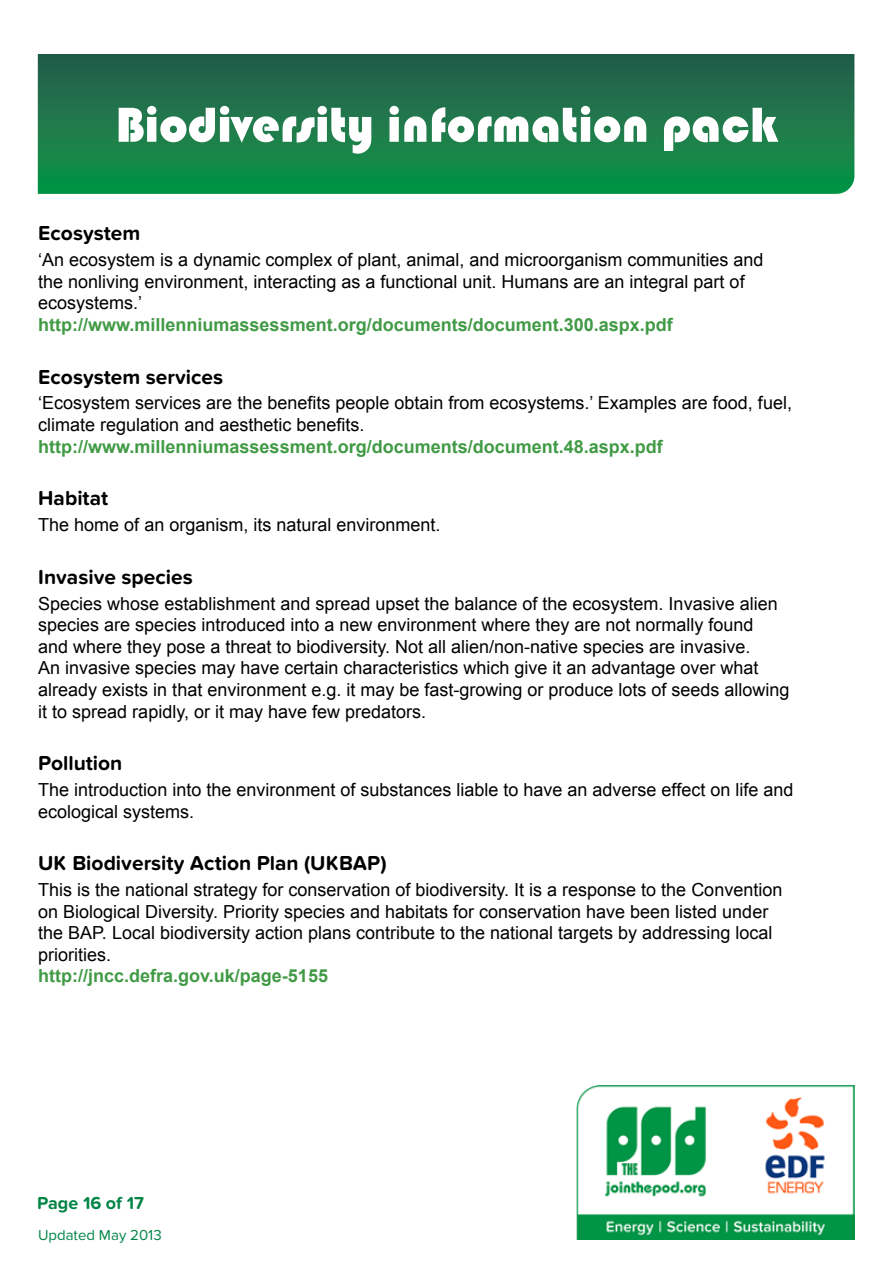
<style>
.page{position:relative;width:893px;height:1263px;background:#fff}
.page>*{position:absolute;margin:0;border:0;box-sizing:border-box;transform-origin:0 0}
.t1{font:51px "Bauhaus 93";color:#fff}
.t2{font:700 21px "Proxima Nova Soft";color:#000}
.t3{font:18px/21.6px "Arial";color:#000}
.t4{font:700 18px "Arial";color:#419a45}
.t5{font:700 18px "Proxima Nova Soft";color:#008546}
.t6{font:15px "Proxima Nova Soft";color:#008546}
</style>
<div class="page">
<img style="left:576px;top:1085px;width:278px;height:154px">
<svg style="left:38px;top:54px;width:816px;height:140px;background:#197849"></svg>
<h1 class="t1" style="left:115px;top:96px;width:664px">Biodiversity information pack</h1>
<p class="t2" style="left:38px;top:221px;width:104px">Ecosystem</p>
<p class="t3" style="left:38px;top:249px;width:727px">‘An ecosystem is a dynamic complex of plant, animal, and microorganism communities and the nonliving environment, interacting as a functional unit. Humans are an integral part of ecosystems.’</p>
<p class="t4" style="left:38px;top:313px;width:636px">http://www.millenniumassessment.org/documents/document.300.aspx.pdf</p>
<p class="t2" style="left:38px;top:364px;width:186px">Ecosystem services</p>
<p class="t3" style="left:38px;top:392px;width:755px">‘Ecosystem services are the benefits people obtain from ecosystems.’ Examples are food, fuel, climate regulation and aesthetic benefits.</p>
<p class="t4" style="left:38px;top:434px;width:626px">http://www.millenniumassessment.org/documents/document.48.aspx.pdf</p>
<p class="t2" style="left:38px;top:486px;width:71px">Habitat</p>
<p class="t3" style="left:38px;top:514px;width:404px">The home of an organism, its natural environment.</p>
<p class="t2" style="left:38px;top:564px;width:156px">Invasive species</p>
<p class="t3" style="left:38px;top:593px;width:753px">Species whose establishment and spread upset the balance of the ecosystem. Invasive alien species are species introduced into a new environment where they are not normally found<br>and where they pose a threat to biodiversity. Not all alien/non-native species are invasive.<br>An invasive species may have certain characteristics which give it an advantage over what already exists in that environment e.g. it may be fast-growing or produce lots of seeds allowing it to spread rapidly, or it may have few predators.</p>
<p class="t2" style="left:38px;top:751px;width:86px">Pollution</p>
<p class="t3" style="left:38px;top:779px;width:757px">The introduction into the environment of substances liable to have an adverse effect on life and ecological systems.</p>
<p class="t2" style="left:38px;top:851px;width:350px">UK Biodiversity Action Plan (UKBAP)</p>
<p class="t3" style="left:38px;top:879px;width:746px">This is the national strategy for conservation of biodiversity. It is a response to the Convention on Biological Diversity. Priority species and habitats for conservation have been listed under the BAP. Local biodiversity action plans contribute to the national targets by addressing local priorities.</p>
<p class="t4" style="left:38px;top:964px;width:291px">http://jncc.defra.gov.uk/page-5155</p>
<p class="t5" style="left:37px;top:1192px;width:108px">Page 16 of 17</p>
<p class="t6" style="left:38px;top:1226px;width:125px">Updated May 2013</p>
</div>
